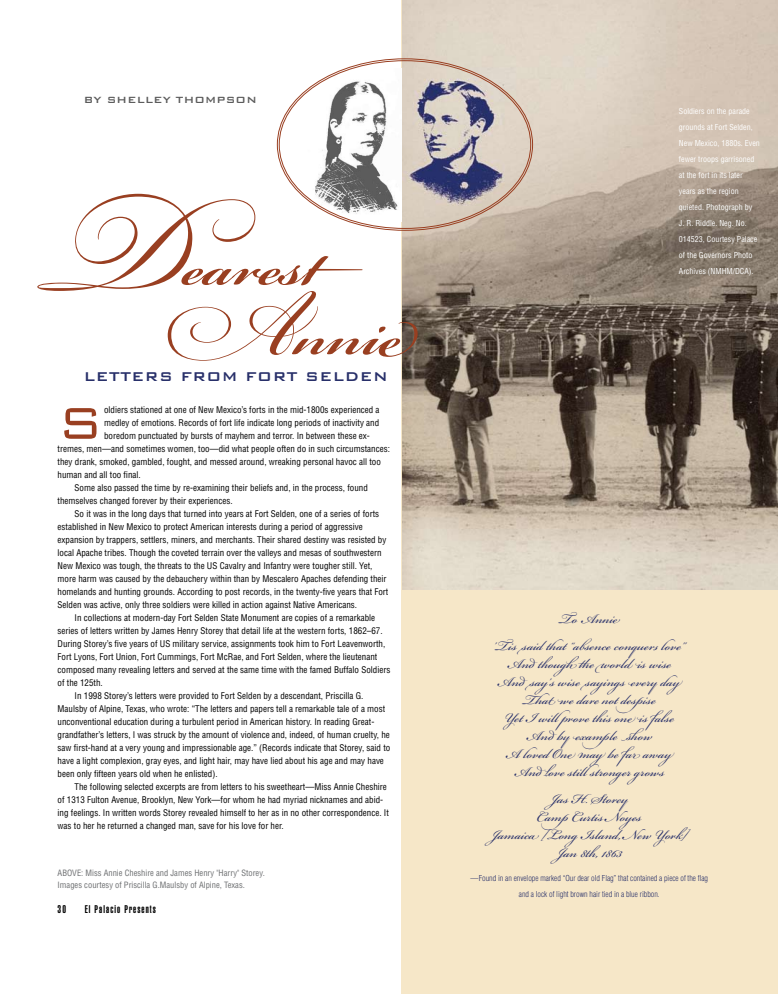
<style>
.page{position:relative;width:778px;height:994px;background:#fff}
.page>*{position:absolute;margin:0;border:0;box-sizing:border-box;transform-origin:0 0}
.t1{font:600 88.6px/69.7px "Bickham Script Pro";color:#993f21}
.t2{font:300 59.4px "Bank Gothic";color:#993f21}
.t3{font:21px/18px "Bickham Script Pro";letter-spacing:.005em;color:#28306a;text-align:center}
.t4{font:500 17px "Bank Gothic";letter-spacing:.03em;color:#28306a}
.t5{font:500 12px "Bank Gothic";letter-spacing:.02em;color:#5c5c5c}
.t6{font:900 extra-condensed 11px "Helvetica";letter-spacing:.1em;color:#000}
.t7{font:condensed 9px "Helvetica";color:#000}
.t8{font:condensed 8.5px/12px "Helvetica";color:#6d6f71}
.t9{font:condensed 8px/16px "Helvetica";color:#fff}
.t10{font:300 condensed 8px/16px "Helvetica";color:#28306a;text-align:center}
</style>
<div class="page">
<div style="left:402px;top:0;width:376px;height:994px;background:#f6e7c8"></div>
<img style="left:402px;top:0;width:376px;height:590px">
<img style="left:304px;top:68px;width:94px;height:154px">
<h3 class="t5" style="left:84px;top:90px;width:174px">By Shelley Thompson</h3>
<h1 class="t1" style="left:172px;top:219px;width:243px;text-indent:-136px">Dearest<br>Annie</h1>
<h3 class="t4" style="left:84px;top:363px;width:305px">Letters from Fort Selden</h3>
<h2 class="t2" style="left:58px;top:378px;width:48px">S</h2>
<p class="t7" style="left:104px;top:404px;width:277px">oldiers stationed at one of New Mexico’s forts in the mid-1800s experienced a</p>
<p class="t7" style="left:104px;top:417px;width:277px">medley of emotions. Records of fort life indicate long periods of inactivity and</p>
<p class="t7" style="left:104px;top:430px;width:267px">boredom punctuated by bursts of mayhem and terror. In between these ex-</p>
<p class="t7" style="left:58px;top:443px;width:334px">tremes, men—and sometimes women, too—did what people often do in such circumstances:</p>
<p class="t7" style="left:58px;top:456px;width:325px">they drank, smoked, gambled, fought, and messed around, wreaking personal havoc all too</p>
<p class="t7" style="left:58px;top:469px;width:85px">human and all too final.</p>
<p class="t7" style="left:75px;top:482px;width:295px">Some also passed the time by re-examining their beliefs and, in the process, found</p>
<p class="t7" style="left:58px;top:495px;width:176px">themselves changed forever by their experiences.</p>
<p class="t7" style="left:75px;top:508px;width:306px">So it was in the long days that turned into years at Fort Selden, one of a series of forts</p>
<p class="t7" style="left:58px;top:521px;width:306px">established in New Mexico to protect American interests during a period of aggressive</p>
<p class="t7" style="left:58px;top:534px;width:330px">expansion by trappers, settlers, miners, and merchants. Their shared destiny was resisted by</p>
<p class="t7" style="left:58px;top:547px;width:325px">local Apache tribes. Though the coveted terrain over the valleys and mesas of southwestern</p>
<p class="t7" style="left:58px;top:560px;width:316px">New Mexico was tough, the threats to the US Cavalry and Infantry were tougher still. Yet,</p>
<p class="t7" style="left:58px;top:573px;width:330px">more harm was caused by the debauchery within than by Mescalero Apaches defending their</p>
<p class="t7" style="left:58px;top:586px;width:332px">homelands and hunting grounds. According to post records, in the twenty-five years that Fort</p>
<p class="t7" style="left:58px;top:599px;width:301px">Selden was active, only three soldiers were killed in action against Native Americans.</p>
<p class="t7" style="left:75px;top:612px;width:302px">In collections at modern-day Fort Selden State Monument are copies of a remarkable</p>
<p class="t7" style="left:58px;top:625px;width:326px">series of letters written by James Henry Storey that detail life at the western forts, 1862–67.</p>
<p class="t7" style="left:58px;top:638px;width:329px">During Storey’s five years of US military service, assignments took him to Fort Leavenworth,</p>
<p class="t7" style="left:58px;top:651px;width:321px">Fort Lyons, Fort Union, Fort Cummings, Fort McRae, and Fort Selden, where the lieutenant</p>
<p class="t7" style="left:58px;top:664px;width:334px">composed many revealing letters and served at the same time with the famed Buffalo Soldiers</p>
<p class="t7" style="left:58px;top:677px;width:47px">of the 125th.</p>
<p class="t7" style="left:75px;top:690px;width:290px">In 1998 Storey’s letters were provided to Fort Selden by a descendant, Priscilla G.</p>
<p class="t7" style="left:58px;top:703px;width:329px">Maulsby of Alpine, Texas, who wrote: “The letters and papers tell a remarkable tale of a most</p>
<p class="t7" style="left:58px;top:716px;width:318px">unconventional education during a turbulent period in American history. In reading Great-</p>
<p class="t7" style="left:58px;top:729px;width:334px">grandfather’s letters, I was struck by the amount of violence and, indeed, of human cruelty, he</p>
<p class="t7" style="left:58px;top:742px;width:334px">saw first-hand at a very young and impressionable age.” (Records indicate that Storey, said to</p>
<p class="t7" style="left:58px;top:755px;width:328px">have a light complexion, gray eyes, and light hair, may have lied about his age and may have</p>
<p class="t7" style="left:58px;top:768px;width:161px">been only fifteen years old when he enlisted).</p>
<p class="t7" style="left:75px;top:781px;width:314px">The following selected excerpts are from letters to his sweetheart—Miss Annie Cheshire</p>
<p class="t7" style="left:58px;top:794px;width:327px">of 1313 Fulton Avenue, Brooklyn, New York—for whom he had myriad nicknames and abid-</p>
<p class="t7" style="left:58px;top:807px;width:333px">ing feelings. In written words Storey revealed himself to her as in no other correspondence. It</p>
<p class="t7" style="left:58px;top:820px;width:227px">was to her he returned a changed man, save for his love for her.</p>
<p class="t8" style="left:58px;top:867px;width:209px">ABOVE: Miss Annie Cheshire and James Henry "Harry" Storey.<br>Images courtesy of Priscilla G.Maulsby of Alpine, Texas.</p>
<p class="t6" style="left:58px;top:903px;width:10px">30</p>
<p class="t6" style="left:85px;top:903px;width:73px">El Palacio Presents</p>
<p class="t9" style="left:679px;top:103px;width:82px">Soldiers on the parade grounds at Fort Selden,<br>New Mexico, 1880s. Even fewer troops garrisoned at the fort in its later years as the region quieted. Photograph by<br>J. R. Riddle. Neg. No.<br>014523, Courtesy Palace of the Governors Photo<br>Archives (NMHM/DCA).</p>
<h3 class="t3" style="left:493px;top:602px;width:193px;line-height:27px">To Annie<br>’Tis said that “absence conquers love”</h3>
<h3 class="t3" style="left:497px;top:651px;width:185px">And though the world is wise<br>And say’s wise sayings every day<br>That we dare not despise<br>Yet I willprove this one is false<br>And by example show<br>A loved One may be far away<br>And love stillstronger grows</h3>
<h3 class="t3" style="left:491px;top:786px;width:198px">Jas H. Storey<br>CampCurtis Noyes<br>Jamaica [Long Island, New York]<br>Jan 8th, 1863</h3>
<p class="t10" style="left:470px;top:870px;width:239px">—Found in an envelope marked “Our dear old Flag” that contained a piece of the flag and a lock of light brown hair tied in a blue ribbon.</p>
</div>
